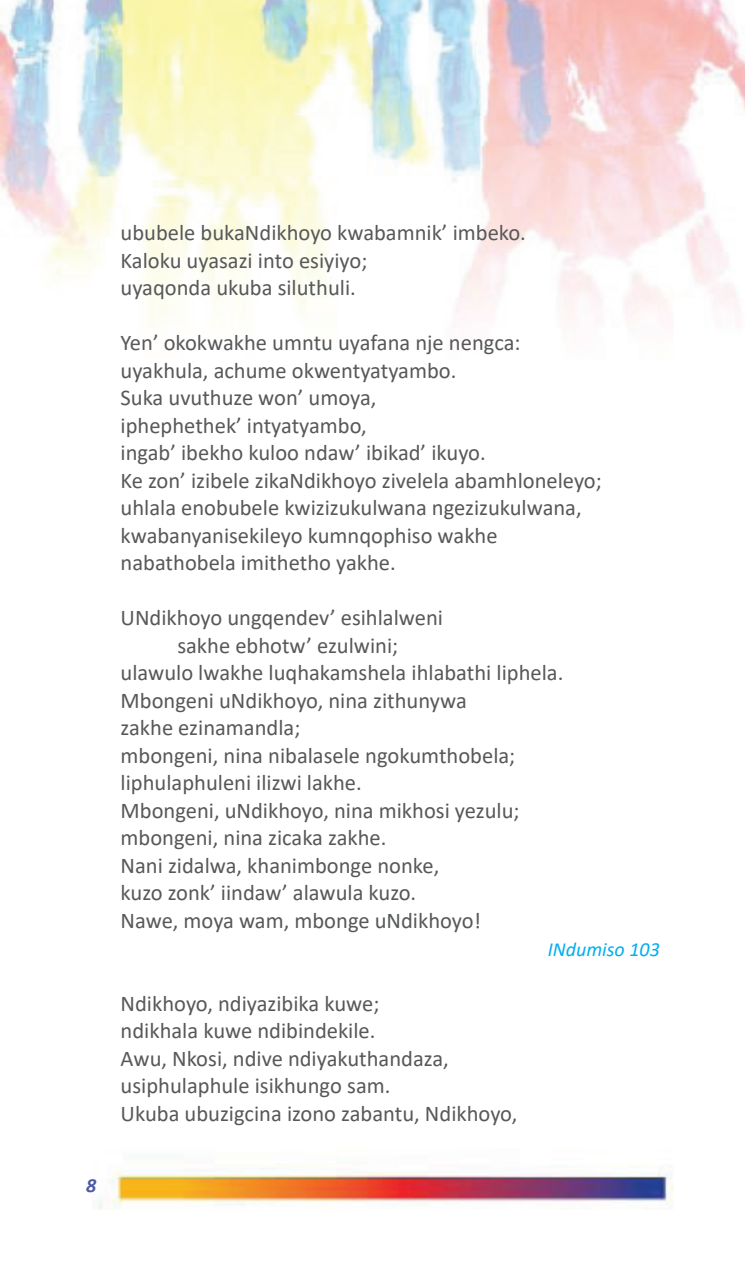
<style>
.page{position:relative;width:745px;height:1262px;background:#fff}
.page>*{position:absolute;margin:0;border:0;box-sizing:border-box;transform-origin:0 0}
.t1{font:22.5px/27.5px "Calibri";color:#57585a}
.t2{font:italic 20px "Calibri";color:#00aeef}
.t3{font:italic 700 20px "Calibri";color:#4c59a5}
</style>
<div class="page">
<img style="left:0;top:0;width:744px;height:1210px">
<p class="t3" style="left:86px;top:1171px;width:12px">8</p>
<p class="t1" style="left:120px;top:218px;width:406px">ububele bukaNdikhoyo kwabamnik’ imbeko.<br>Kaloku uyasazi into esiyiyo;<br>uyaqonda ukuba siluthuli.</p>
<p class="t1" style="left:120px;top:328px;width:482px">Yen’ okokwakhe umntu uyafana nje nengca: uyakhula, achume okwentyatyambo.<br>Suka uvuthuze won’ umoya,<br>iphephethek’ intyatyambo,<br>ingab’ ibekho kuloo ndaw’ ibikad’ ikuyo.<br>Ke zon’ izibele zikaNdikhoyo zivelela abamhloneleyo; uhlala enobubele kwizizukulwana ngezizukulwana, kwabanyanisekileyo kumnqophiso wakhe nabathobela imithetho yakhe.</p>
<p class="t1" style="left:120px;top:603px;width:324px">UNdikhoyo ungqendev’ esihlalweni</p>
<p class="t1" style="left:177px;top:631px;width:222px">sakhe ebhotw’ ezulwini;</p>
<p class="t1" style="left:120px;top:658px;width:444px">ulawulo lwakhe luqhakamshela ihlabathi liphela.</p>
<p class="t1" style="left:120px;top:686px;width:347px">Mbongeni uNdikhoyo, nina zithunywa</p>
<p class="t1" style="left:120px;top:713px;width:181px">zakhe ezinamandla;</p>
<p class="t1" style="left:120px;top:741px;width:396px">mbongeni, nina nibalasele ngokumthobela;</p>
<p class="t1" style="left:120px;top:768px;width:242px">liphulaphuleni ilizwi lakhe.</p>
<p class="t1" style="left:120px;top:796px;width:400px">Mbongeni, uNdikhoyo, nina mikhosi yezulu;</p>
<p class="t1" style="left:120px;top:823px;width:267px">mbongeni, nina zicaka zakhe.</p>
<p class="t1" style="left:120px;top:851px;width:320px">Nani zidalwa, khanimbonge nonke,</p>
<p class="t1" style="left:120px;top:878px;width:297px">kuzo zonk’ iindaw’ alawula kuzo.</p>
<p class="t1" style="left:120px;top:906px;width:362px">Nawe, moya wam, mbonge uNdikhoyo!</p>
<p class="t2" style="left:547px;top:935px;width:113px">INdumiso 103</p>
<p class="t1" style="left:120px;top:988px;width:398px">Ndikhoyo, ndiyazibika kuwe;<br>ndikhala kuwe ndibindekile.<br>Awu, Nkosi, ndive ndiyakuthandaza, usiphulaphule isikhungo sam.<br>Ukuba ubuzigcina izono zabantu, Ndikhoyo,</p>
</div>
